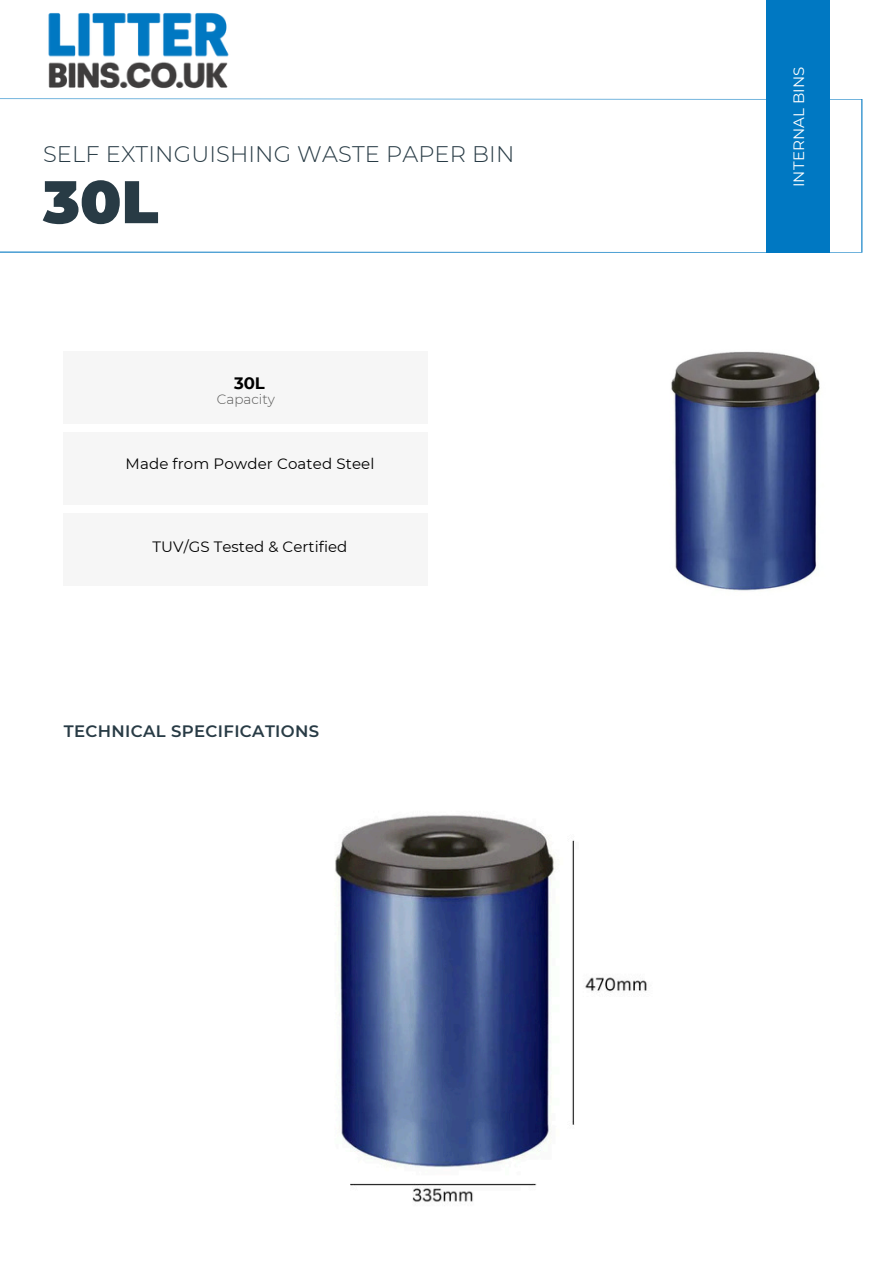
<style>
.page{position:relative;width:894px;height:1264px;background:#fff}
.page>*{position:absolute;margin:0;border:0;box-sizing:border-box;transform-origin:0 0}
.t1{font:900 60px "Montserrat";color:#283b45}
.t2{font:300 22.5px "Montserrat";letter-spacing:.005em;color:#283b45}
.t3{font:600 16.5px "Montserrat";letter-spacing:.02em;color:#283b45}
.t4{font:700 16.5px "Montserrat";color:#000}
.t5{font:15px "Montserrat";letter-spacing:.01em;color:#000}
.t6{font:15px "Montserrat";letter-spacing:.01em;color:#fff}
.t7{font:300 13.5px "Montserrat";color:#575756}
</style>
<div class="page">
<svg style="left:0;top:98px;width:862px;height:155px"></svg>
<div style="left:765px;top:0;width:64px;height:252px;background:#0078c2"></div>
<div style="left:64px;top:352px;width:363px;height:72px;background:#f6f6f6"></div>
<div style="left:64px;top:433px;width:363px;height:72px;background:#f6f6f6"></div>
<div style="left:64px;top:514px;width:363px;height:72px;background:#f6f6f6"></div>
<img style="left:48px;top:13px;width:181px;height:76px">
<img style="left:671px;top:351px;width:149px;height:241px">
<img style="left:335px;top:815px;width:312px;height:387px">
<h4 class="t2" style="left:43px;top:140px;width:472px">SELF EXTINGUISHING WASTE PAPER BIN</h4>
<h3 class="t1" style="left:43px;top:165px;width:117px">30L</h3>
<h5 class="t4" style="left:234px;top:373px;width:32px">30L</h5>
<p class="t7" style="left:217px;top:391px;width:60px">Capacity</p>
<p class="t5" style="left:125px;top:454px;width:250px">Made from Powder Coated Steel</p>
<h3 class="t5" style="left:152px;top:537px;width:196px">TUV/GS Tested &amp; Certified</h3>
<h5 class="t3" style="left:64px;top:721px;width:257px">TECHNICAL SPECIFICATIONS</h5>
<p class="t6" style="left:789px;top:187px;width:122px;rotate:-90deg">INTERNAL BINS</p>
</div>
